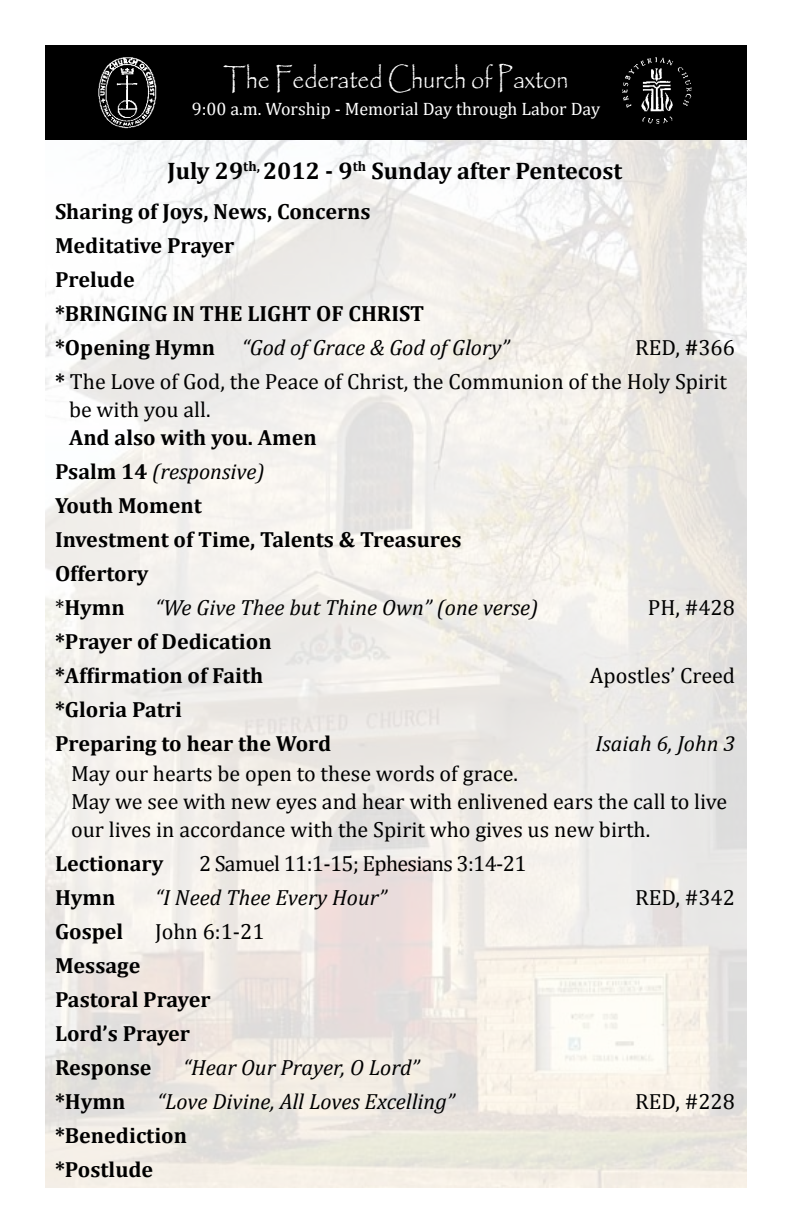
<style>
.page{position:relative;width:792px;height:1224px;background:#fff}
.page>*{position:absolute;margin:0;border:0;box-sizing:border-box;transform-origin:0 0}
.t1{font:29.2px "Papyrus";color:#fff;scale:.8 1}
.t2{font:700 24px "Cambria";color:#000}
.t3{font:700 22px/34px "Cambria";color:#000}
.t4{font:22px/28px "Cambria";color:#000}
.t5{font:italic 22px "Cambria";color:#000}
.t6{font:22px "Cambria";letter-spacing:-.03em;color:#000}
.t7{font:18px "Cambria";color:#fff}
.s1{font-weight:400;font-style:italic}
.s2{font-weight:700}
.s3{font-weight:400}
</style>
<div class="page">
<img style="left:45px;top:139px;width:702px;height:1049px">
<div style="left:45px;top:45px;width:702px;height:94px;background:#000"></div>
<img style="left:98px;top:57px;width:59px;height:72px">
<img style="left:622px;top:57px;width:70px;height:67px">
<h1 class="t1" style="left:223px;top:61px;width:433px">The Federated Church of Paxton</h1>
<p class="t7" style="left:192px;top:99px;width:410px">9:00 a.m. Worship - Memorial Day through Labor Day</p>
<p class="t2" style="left:168px;top:156px;width:456px">July 29<sup>th,</sup> 2012 - 9<sup>th</sup> Sunday after Pentecost</p>
<p class="t3" style="left:55px;top:194px;width:456px">Sharing of Joys, News, Concerns<br>Meditative Prayer<br>Prelude<br>*BRINGING IN THE LIGHT OF CHRIST *Opening Hymn <span class="s1">“God of Grace &amp; God of Glory”</span></p>
<p class="t4" style="left:55px;top:331px;width:681px;line-height:34px;text-indent:580px">RED, <span class="s2">#</span>366 <span class="s2">*</span> The Love of God, the Peace of Christ, the Communion of the Holy Spirit</p>
<p class="t4" style="left:69px;top:396px;width:143px">be with you all.</p>
<p class="t3" style="left:55px;top:420px;width:408px;text-indent:14px">And also with you. Amen<br>Psalm 14 <span class="s1">(responsive)<br></span>Youth Moment<br>Investment of Time, Talents &amp; Treasures<br>Offertory<br><span class="s3">*</span>Hymn</p>
<p class="t5" style="left:155px;top:594px;width:385px">“We Give Thee but Thine Own” (one verse)</p>
<p class="t4" style="left:648px;top:593px;width:89px">PH, #428</p>
<p class="t3" style="left:55px;top:624px;width:218px">*Prayer of Dedication *Affirmation of Faith</p>
<p class="t4" style="left:590px;top:661px;width:147px">Apostles’ Creed</p>
<p class="t3" style="left:55px;top:692px;width:278px">*Gloria Patri<br>Preparing to hear the Word</p>
<p class="t5" style="left:595px;top:730px;width:141px">Isaiah 6, John 3</p>
<p class="t4" style="left:71px;top:759px;width:658px">May our hearts be open to these words of grace.<br>May we see with new eyes and hear with enlivened ears the call to live our lives in accordance with the Spirit who gives us new birth.</p>
<p class="t3" style="left:55px;top:846px;width:110px">Lectionary</p>
<p class="t6" style="left:199px;top:851px;width:329px">2 Samuel 11:1-15; Ephesians 3:14-21</p>
<p class="t3" style="left:55px;top:880px;width:62px">Hymn</p>
<p class="t5" style="left:155px;top:884px;width:233px">“I Need Thee Every Hour”</p>
<p class="t4" style="left:635px;top:883px;width:101px">RED, #342</p>
<p class="t3" style="left:55px;top:914px;width:70px">Gospel</p>
<p class="t4" style="left:155px;top:917px;width:111px">John 6:1-21</p>
<p class="t3" style="left:55px;top:948px;width:157px">Message<br>Pastoral Prayer<br>Lord’s Prayer<br>Response</p>
<p class="t5" style="left:183px;top:1054px;width:238px">“Hear Our Prayer, O Lord”</p>
<p class="t3" style="left:55px;top:1084px;width:72px">*Hymn</p>
<p class="t5" style="left:157px;top:1088px;width:299px">“Love Divine, All Loves Excelling”</p>
<p class="t4" style="left:635px;top:1087px;width:101px">RED, #228</p>
<p class="t3" style="left:55px;top:1118px;width:134px">*Benediction *Postlude</p>
</div>
